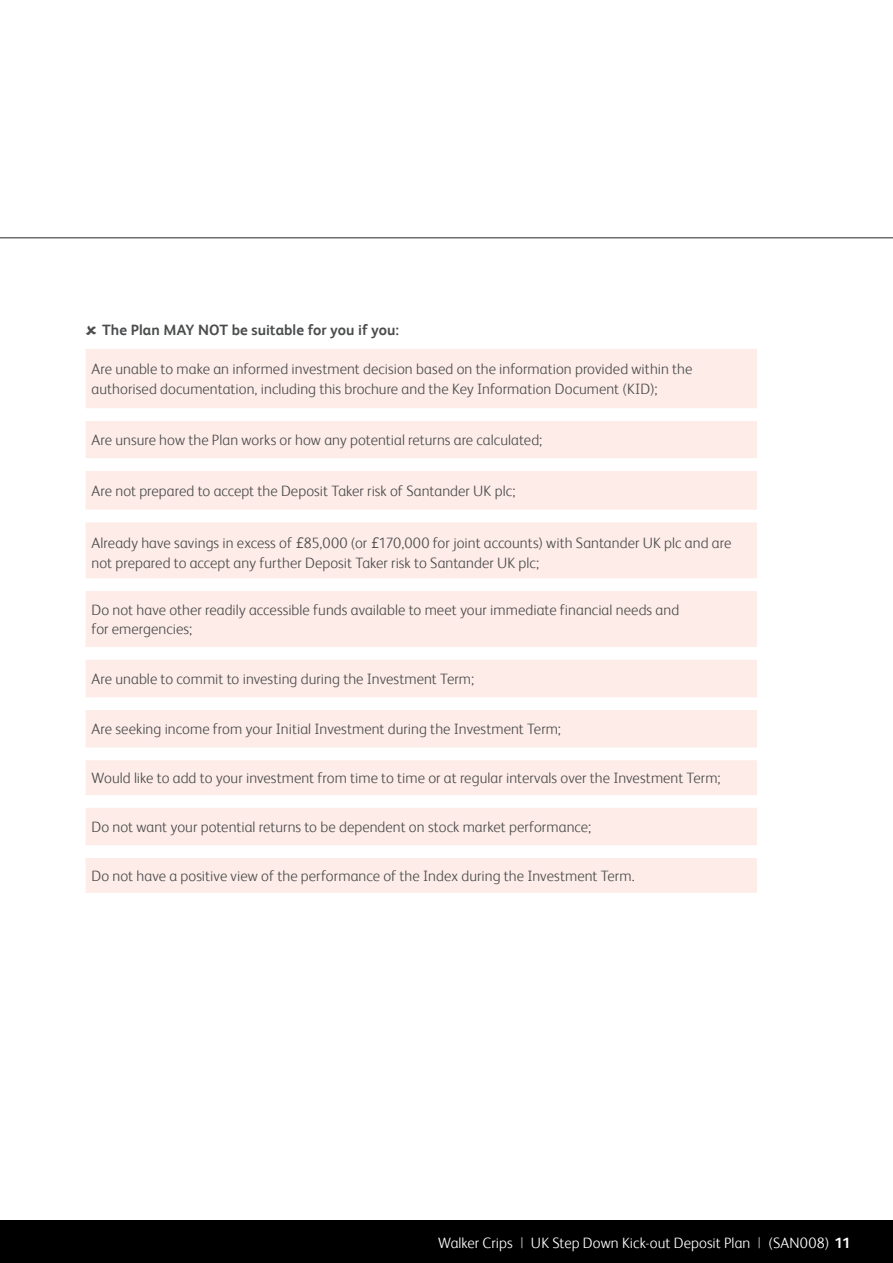
<style>
.page{position:relative;width:893px;height:1263px;background:#fff}
.page>*{position:absolute;margin:0;border:0;box-sizing:border-box;transform-origin:0 0}
.Main_body_text{font:300 15px/19.5px "FS Albert";letter-spacing:.005em;color:#4b4c4d}
.Main_body_text-2{font:300 15px "FS Albert";letter-spacing:.005em;color:#fff}
.Main_body_text-3{font:700 15px "FS Albert";letter-spacing:.005em;color:#4b4c4d}
.s1{font-family:"Avenir";font-weight:400}
.s2{font-weight:400;color:#939598}
.s3{font-weight:700}
</style>
<div class="page">
<svg style="left:86px;top:349px;width:671px;height:544px;fill:#fdece8"></svg>
<hr style="left:0;top:237px;width:893px;height:1px;background:#636366">
<div style="left:0;top:1220px;width:893px;height:43px;background:#000"></div>
<p class="Main_body_text-3" style="left:102px;top:321px;width:298px">The Plan MAY NOT be suitable for you if you:</p>
<p class="Main_body_text" style="left:92px;top:359px;width:602px">Are unable to make an informed investment decision based on the information provided within the authorised documentation, including this brochure and the Key Information Document (KID);</p>
<p class="Main_body_text" style="left:92px;top:430px;width:452px">Are unsure how the Plan works or how any potential returns are calculated;</p>
<p class="Main_body_text" style="left:92px;top:481px;width:425px">Are not prepared to accept the Deposit Taker risk of Santander UK plc;</p>
<p class="Main_body_text" style="left:92px;top:533px;width:641px">Already have savings in excess of <span class="s1">£</span>85,000 (or <span class="s1">£</span>170,000 for joint accounts) with Santander UK plc and are not prepared to accept any further Deposit Taker risk to Santander UK plc;</p>
<p class="Main_body_text" style="left:92px;top:600px;width:589px">Do not have other readily accessible funds available to meet your immediate financial needs and for emergencies;</p>
<p class="Main_body_text" style="left:92px;top:669px;width:384px">Are unable to commit to investing during the Investment Term;</p>
<p class="Main_body_text" style="left:92px;top:719px;width:471px">Are seeking income from your Initial Investment during the Investment Term;</p>
<p class="Main_body_text" style="left:92px;top:768px;width:630px">Would like to add to your investment from time to time or at regular intervals over the Investment Term;</p>
<p class="Main_body_text" style="left:92px;top:817px;width:501px">Do not want your potential returns to be dependent on stock market performance;</p>
<p class="Main_body_text" style="left:92px;top:866px;width:545px">Do not have a positive view of the performance of the Index during the Investment Term.</p>
<p class="Main_body_text-2" style="left:438px;top:1234px;width:414px">Walker Crips <span class="s2">|</span> UK Step Down Kick-out Deposit Plan <span class="s2">|</span> (SAN008) <span class="s3">11</span></p>
</div>
